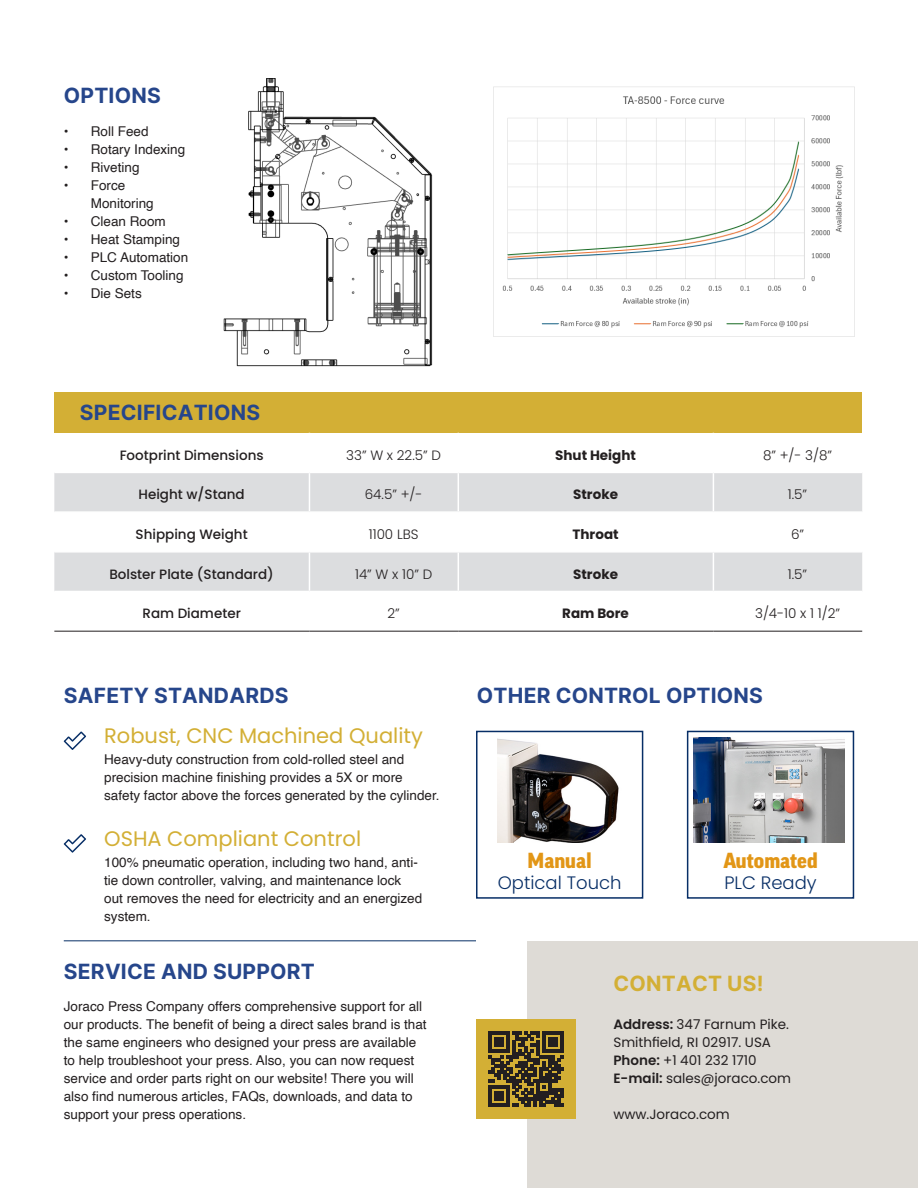
<style>
.page{position:relative;width:918px;height:1188px;background:#fff}
.page>*{position:absolute;margin:0;border:0;box-sizing:border-box;transform-origin:0 0}
.Intro_Text_Left{font:21px "Inter";letter-spacing:.01em;color:#26468b}
.Intro_Text_Left-2{font:21px "Poppins";color:#d3af35}
.Intro_Text_Center{font:900 21px "Good Pro";color:#e29616}
.Intro_Text_Left-3{font:21px "Inter";letter-spacing:.01em;color:#d3af35}
.Intro_Text_Center-2{font:300 18px "Poppins";color:#072e66}
.t1{font:13.5px/18px "Helvetica";color:#231f20}
.t2{font:13.5px/18px "Poppins";color:#231f20}
.t3{font:500 13.5px "Poppins";color:#231f20}
.t4{font:300 13.5px "Poppins";color:#231f20}
.t5{font:700 13.5px "Poppins";color:#231f20}
.s1{font-weight:600}
</style>
<div class="page">
<div style="left:528px;top:941px;width:390px;height:247px;background:#dedbd6"></div>
<img style="left:223px;top:78px;width:210px;height:289px">
<img style="left:493px;top:86px;width:362px;height:251px">
<div style="left:476px;top:1019px;width:99px;height:99px;background:#d3af35"></div>
<div style="left:476px;top:731px;width:167px;height:168px;border:2px solid #072e66"></div>
<div style="left:687px;top:731px;width:167px;height:168px;border:2px solid #072e66"></div>
<svg style="left:64px;top:731px;width:22px;height:19px"></svg>
<svg style="left:64px;top:834px;width:22px;height:19px"></svg>
<hr style="left:64px;top:940px;width:412px;height:1px;background:#072e66">
<div style="left:54px;top:392px;width:808px;height:41px;background:#d3af35"></div>
<svg style="left:54px;top:473px;width:808px;height:118px;fill:#dcdddf"></svg>
<hr style="left:309px;top:473px;width:1px;height:38px;background:#fff">
<hr style="left:458px;top:473px;width:1px;height:38px;background:#fff">
<hr style="left:713px;top:473px;width:1px;height:38px;background:#fff">
<hr style="left:54px;top:511px;width:255px;height:2px;background:#fff">
<hr style="left:309px;top:511px;width:149px;height:2px;background:#fff">
<hr style="left:309px;top:513px;width:1px;height:38px;background:#fff">
<hr style="left:458px;top:511px;width:255px;height:2px;background:#fff">
<hr style="left:458px;top:513px;width:1px;height:38px;background:#fff">
<hr style="left:713px;top:511px;width:149px;height:2px;background:#fff">
<hr style="left:713px;top:513px;width:1px;height:38px;background:#fff">
<hr style="left:54px;top:551px;width:255px;height:2px;background:#fff">
<hr style="left:309px;top:551px;width:149px;height:2px;background:#fff">
<hr style="left:309px;top:553px;width:1px;height:38px;background:#fff">
<hr style="left:458px;top:551px;width:255px;height:2px;background:#fff">
<hr style="left:458px;top:553px;width:1px;height:38px;background:#fff">
<hr style="left:713px;top:551px;width:149px;height:2px;background:#fff">
<hr style="left:713px;top:553px;width:1px;height:38px;background:#fff">
<hr style="left:54px;top:631px;width:255px;height:1px;background:#231f20">
<hr style="left:309px;top:631px;width:149px;height:1px;background:#231f20">
<hr style="left:458px;top:631px;width:255px;height:1px;background:#231f20">
<hr style="left:713px;top:631px;width:149px;height:1px;background:#231f20">
<svg style="left:488px;top:1031px;width:75px;height:75px"></svg>
<img style="left:498px;top:739px;width:121px;height:103px">
<img style="left:694px;top:737px;width:150px;height:105px">
<p class="Intro_Text_Left" style="left:64px;top:80px;width:98px">OPTIONS</p>
<p class="t1" style="left:64px;top:123px;width:86px">• Roll Feed</p>
<p class="t1" style="left:64px;top:141px;width:123px">• Rotary Indexing</p>
<p class="t1" style="left:64px;top:159px;width:77px">• Riveting</p>
<p class="t1" style="left:91px;top:177px;width:65px;text-indent:-27px">• Force<br>Monitoring</p>
<p class="t1" style="left:64px;top:213px;width:104px">• Clean Room</p>
<p class="t1" style="left:64px;top:231px;width:118px">• Heat Stamping</p>
<p class="t1" style="left:64px;top:249px;width:126px">• PLC Automation</p>
<p class="t1" style="left:64px;top:267px;width:121px">• Custom Tooling</p>
<p class="t1" style="left:64px;top:285px;width:80px">• Die Sets</p>
<p class="Intro_Text_Left" style="left:80px;top:397px;width:182px">SPECIFICATIONS</p>
<p class="t3" style="left:120px;top:447px;width:146px">Footprint Dimensions</p>
<p class="t4" style="left:346px;top:447px;width:96px">33” W x 22.5” D</p>
<p class="t5" style="left:555px;top:447px;width:82px">Shut Height</p>
<p class="t4" style="left:763px;top:447px;width:71px">8” +/- 3/8”</p>
<p class="t3" style="left:139px;top:487px;width:108px">Height w/Stand</p>
<p class="t4" style="left:365px;top:487px;width:59px">64.5” +/-</p>
<p class="t5" style="left:573px;top:487px;width:46px">Stroke</p>
<p class="t4" style="left:788px;top:487px;width:21px">1.5”</p>
<p class="t3" style="left:136px;top:526px;width:114px">Shipping Weight</p>
<p class="t4" style="left:369px;top:526px;width:51px">1100 LBS</p>
<p class="t5" style="left:573px;top:526px;width:48px">Throat</p>
<p class="t4" style="left:791px;top:526px;width:15px">6”</p>
<p class="t3" style="left:109px;top:566px;width:166px">Bolster Plate (Standard)</p>
<p class="t4" style="left:355px;top:566px;width:79px">14” W x 10” D</p>
<p class="t5" style="left:573px;top:566px;width:46px">Stroke</p>
<p class="t4" style="left:788px;top:566px;width:21px">1.5”</p>
<p class="t3" style="left:142px;top:606px;width:100px">Ram Diameter</p>
<p class="t4" style="left:387px;top:606px;width:14px">2”</p>
<p class="t5" style="left:562px;top:606px;width:68px">Ram Bore</p>
<p class="t4" style="left:755px;top:606px;width:86px">3/4-10 x 1 1/2”</p>
<p class="Intro_Text_Left" style="left:64px;top:680px;width:226px">SAFETY STANDARDS</p>
<p class="Intro_Text_Left" style="left:477px;top:680px;width:288px">OTHER CONTROL OPTIONS</p>
<p class="Intro_Text_Left-2" style="left:104px;top:723px;width:320px">Robust, CNC Machined Quality</p>
<p class="t1" style="left:104px;top:751px;width:337px">Heavy-duty construction from cold-rolled steel and precision machine finishing provides a 5X or more safety factor above the forces generated by the cylinder.</p>
<p class="Intro_Text_Left-2" style="left:104px;top:826px;width:258px">OSHA Compliant Control</p>
<p class="t1" style="left:104px;top:853px;width:320px">100% pneumatic operation, including two hand, anti&shy;tie down controller, valving, and maintenance lock out removes the need for electricity and an energized system.</p>
<p class="Intro_Text_Left" style="left:64px;top:956px;width:253px">SERVICE AND SUPPORT</p>
<p class="t1" style="left:64px;top:998px;width:364px">Joraco Press Company offers comprehensive support for all our products. The benefit of being a direct sales brand is that the same engineers who designed your press are available to help troubleshoot your press. Also, you can now request service and order parts right on our website! There you will also find numerous articles, FAQs, downloads, and data to support your press operations.</p>
<p class="Intro_Text_Center" style="left:528px;top:848px;width:66px">Manual</p>
<p class="Intro_Text_Center-2" style="left:498px;top:872px;width:125px">Optical Touch</p>
<p class="Intro_Text_Center" style="left:723px;top:848px;width:96px">Automated</p>
<p class="Intro_Text_Center-2" style="left:724px;top:872px;width:94px">PLC Ready</p>
<p class="Intro_Text_Left-3" style="left:614px;top:968px;width:151px">CONTACT US!</p>
<p class="t2" style="left:613px;top:1015px;width:177px"><span class="s1">Address:</span> 347 Farnum Pike.<br>Smithfield, RI 02917. USA</p>
<p class="t2" style="left:613px;top:1051px;width:145px"><span class="s1">Phone:</span> +1 401 232 1710</p>
<p class="t2" style="left:613px;top:1069px;width:179px"><span class="s1">E-mail:</span> sales@joraco.com</p>
<p class="t2" style="left:613px;top:1105px;width:118px">www.Joraco.com</p>
</div>
